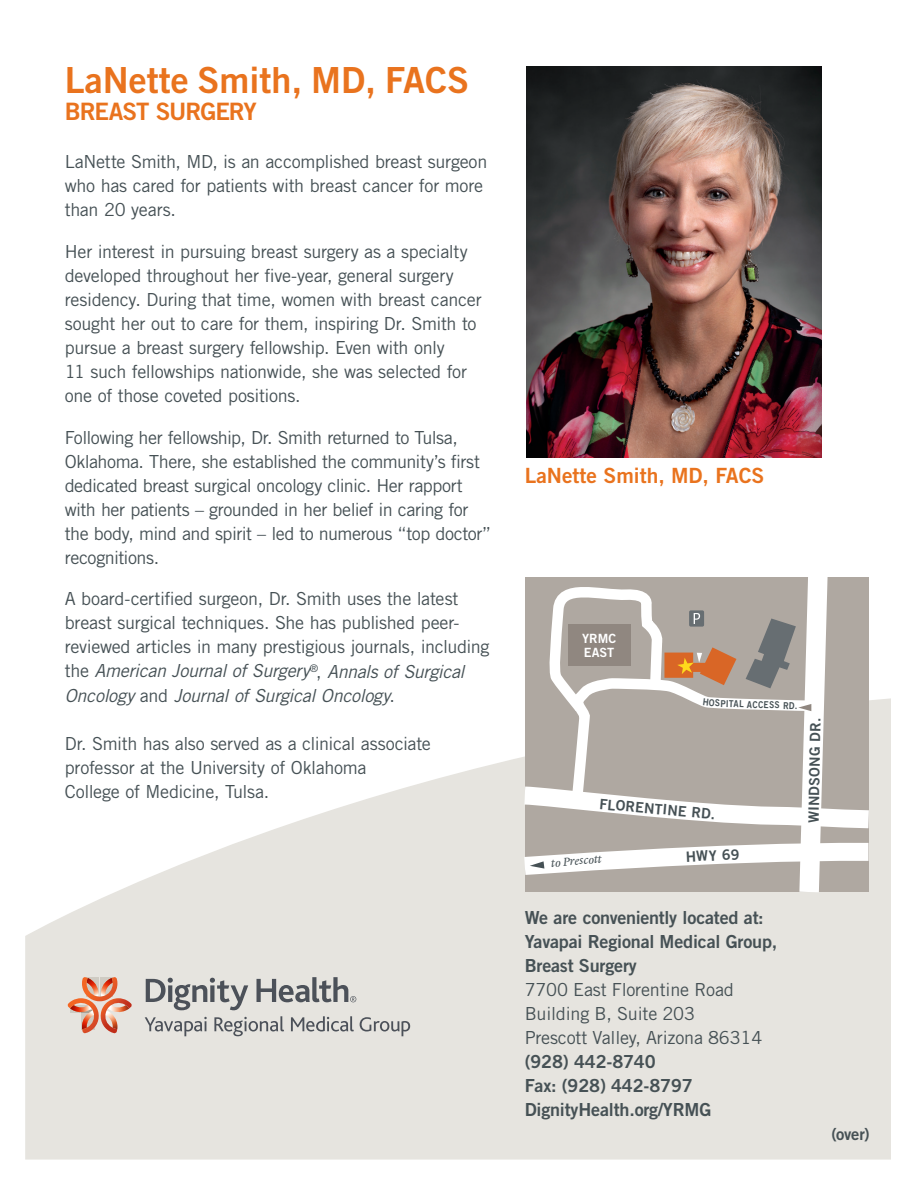
<style>
.page{position:relative;width:918px;height:1188px;background:#fff}
.page>*{position:absolute;margin:0;border:0;box-sizing:border-box;transform-origin:0 0}
.t1{font:36px "Trade Gothic LT Std Bd 2";color:#e9731e}
.t2{font:24px "Trade Gothic LT Std Bd 2";letter-spacing:-.045em;color:#e9731e}
.t3{font:21px "Trade Gothic LT Std Bd 2";color:#e9731e}
.t4{font:18px/24px "Trade Gothic LT Std";letter-spacing:-.02em;color:#465155}
.t5{font:18px/24px "Trade Gothic LT Std Bd 2";letter-spacing:-.01em;color:#465155}
.t6{font:16.5px "Trade Gothic LT Std Bd 2";color:#465155}
.t7{font:14.4px "Trade Gothic LT Std Bd 2";color:#465155}
.t8{font:12.75px/14.4px "Trade Gothic LT Std Bd 2";color:#fff}
.t9{font:italic 12px "Lyon Text";color:#465155}
.t10{font:9.6px "Trade Gothic LT Std Bd 2";color:#465155;scale:.88 1}
.s1{font-style:italic}
</style>
<div class="page">
<img style="left:527px;top:67px;width:294px;height:391px">
<svg style="left:25px;top:698px;width:866px;height:462px;fill:#e6e4df"></svg>
<svg style="left:67px;top:977px;width:65px;height:56px;background:#e1ae9b"></svg>
<svg style="left:146px;top:978px;width:102px;height:32px;background:#b1b1b1"></svg>
<svg style="left:257px;top:977px;width:99px;height:25px;background:#a8a9a9"></svg>
<svg style="left:145px;top:1017px;width:62px;height:19px"></svg>
<svg style="left:214px;top:1016px;width:70px;height:20px"></svg>
<svg style="left:291px;top:1016px;width:63px;height:15px"></svg>
<svg style="left:360px;top:1017px;width:50px;height:19px"></svg>
<svg style="left:507px;top:577px;width:380px;height:335px"></svg>
<h1 class="t1" style="left:65px;top:57px;width:406px">LaNette Smith, MD, FACS</h1>
<h2 class="t2" style="left:65px;top:96px;width:194px">BREAST SURGERY</h2>
<p class="t4" style="left:65px;top:149px;width:424px">LaNette Smith, MD, is an accomplished breast surgeon who has cared for patients with breast cancer for more than 20 years.</p>
<p class="t4" style="left:65px;top:239px;width:418px">Her interest in pursuing breast surgery as a specialty developed throughout her five-year, general surgery residency. During that time, women with breast cancer sought her out to care for them, inspiring Dr. Smith to pursue a breast surgery fellowship. Even with only<br>11 such fellowships nationwide, she was selected for one of those coveted positions.</p>
<p class="t4" style="left:65px;top:425px;width:428px">Following her fellowship, Dr. Smith returned to Tulsa, Oklahoma. There, she established the community’s first dedicated breast surgical oncology clinic. Her rapport with her patients – grounded in her belief in caring for the body, mind and spirit – led to numerous “top doctor” recognitions.</p>
<p class="t4" style="left:65px;top:587px;width:426px">A board-certified surgeon, Dr. Smith uses the latest breast surgical techniques. She has published peer&shy;reviewed articles in many prestigious journals, including the <span class="s1">American Journal of Surgery</span><sup>®</sup>, <span class="s1">Annals of Surgical Oncology</span> and <span class="s1">Journal of Surgical Oncology</span>.</p>
<p class="t4" style="left:65px;top:731px;width:368px">Dr. Smith has also served as a clinical associate professor at the University of Oklahoma<br>College of Medicine, Tulsa.</p>
<p class="t3" style="left:525px;top:463px;width:241px">LaNette Smith, MD, FACS</p>
<p class="t8" style="left:582px;top:631px;width:35px">YRMC<br>EAST</p>
<p class="t10" style="left:715px;top:697px;width:95px;rotate:2deg">SPITAL ACCESS RD.</p>
<p class="t7" style="left:600px;top:795px;width:118px;rotate:5deg">FLORENTINE RD.</p>
<p class="t9" style="left:550px;top:854px;width:53px;rotate:-5deg">to Prescott</p>
<p class="t7" style="left:685px;top:848px;width:55px;rotate:-3deg">HWY 69</p>
<p class="t7" style="left:805px;top:823px;width:107px;rotate:-89deg">WINDSONG DR.</p>
<p class="t5" style="left:525px;top:905px;width:254px">We are conveniently located at:<br>Yavapai Regional Medical Group,<br>Breast Surgery</p>
<p class="t4" style="left:525px;top:977px;width:239px">7700 East Florentine Road<br>Building B, Suite 203<br>Prescott Valley, Arizona 86314</p>
<p class="t5" style="left:525px;top:1049px;width:188px">(928) 442-8740<br>Fax: (928) 442-8797<br>DignityHealth.org/YRMG</p>
<p class="t6" style="left:832px;top:1123px;width:40px">(over)</p>
</div>
